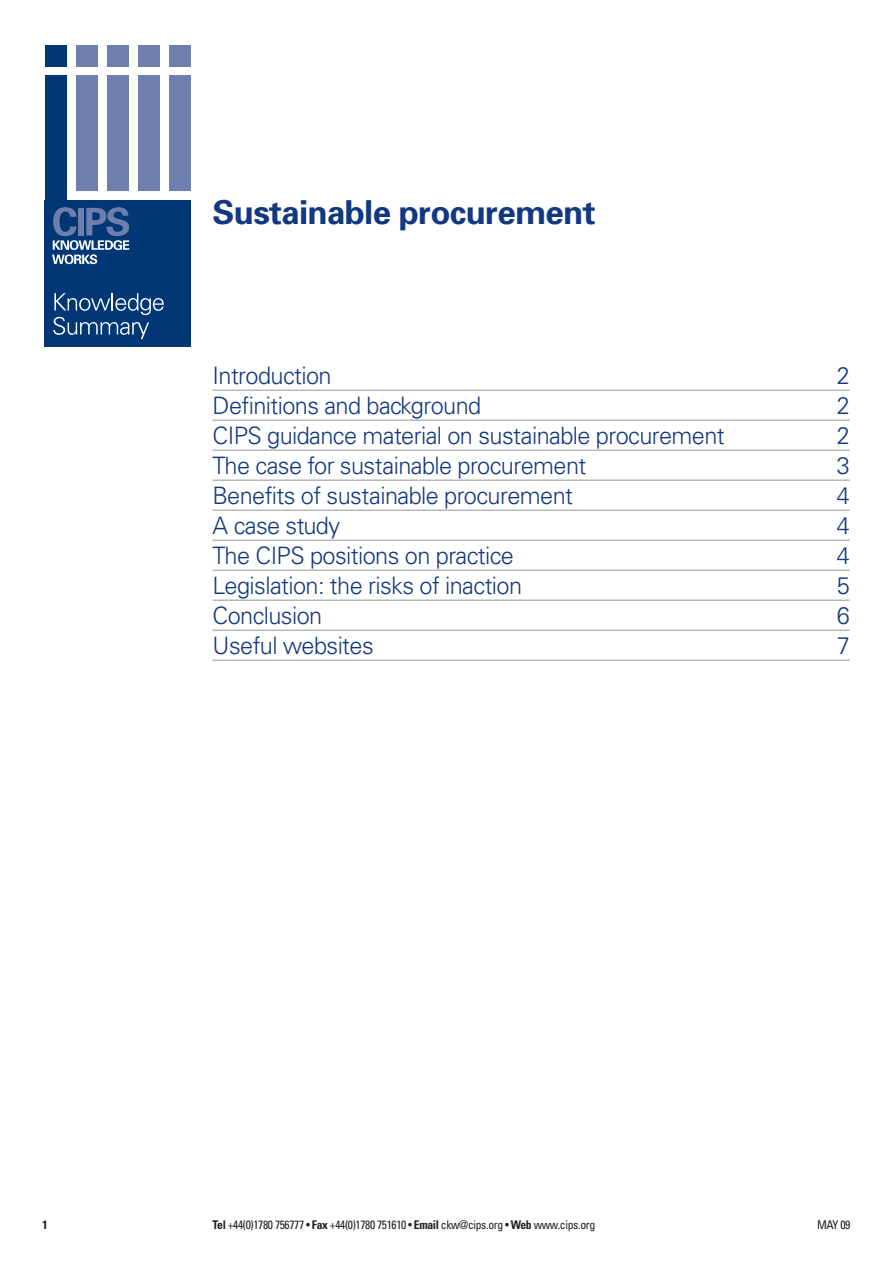
<style>
.page{position:relative;width:893px;height:1263px;background:#fff}
.page>*{position:absolute;margin:0;border:0;box-sizing:border-box;transform-origin:0 0}
.t1{font:700 33px "Univers";letter-spacing:-.02em;color:#113880}
.t2{font:300 24px "Univers LT Std";letter-spacing:-.025em;color:#113880}
.t3{font:condensed 12px "Univers";letter-spacing:-.03em;color:#231f20}
.t4{font:700 condensed 12px "Univers";color:#231f20}
.s1{font-weight:700}
</style>
<div class="page">
<div style="left:45px;top:200px;width:146px;height:147px;background:#013775"></div>
<svg style="left:52px;top:207px;width:77px;height:57px"></svg>
<svg style="left:53px;top:293px;width:111px;height:46px"></svg>
<div style="left:45px;top:45px;width:22px;height:22px;background:#013775"></div>
<div style="left:45px;top:75px;width:22px;height:130px;background:#013775"></div>
<div style="left:76px;top:75px;width:22px;height:116px;background:#6e7fad"></div>
<div style="left:76px;top:45px;width:22px;height:22px;background:#6e7fad"></div>
<div style="left:107px;top:45px;width:22px;height:22px;background:#6e7fad"></div>
<div style="left:107px;top:75px;width:22px;height:116px;background:#6e7fad"></div>
<div style="left:138px;top:45px;width:22px;height:22px;background:#6e7fad"></div>
<div style="left:138px;top:75px;width:22px;height:116px;background:#6e7fad"></div>
<div style="left:169px;top:75px;width:22px;height:116px;background:#6e7fad"></div>
<div style="left:169px;top:45px;width:22px;height:22px;background:#6e7fad"></div>
<hr style="left:213px;top:390px;width:637px;height:1px;background:#939598">
<hr style="left:213px;top:420px;width:637px;height:1px;background:#939598">
<hr style="left:213px;top:450px;width:637px;height:1px;background:#939598">
<hr style="left:213px;top:480px;width:637px;height:1px;background:#939598">
<hr style="left:213px;top:510px;width:637px;height:1px;background:#939598">
<hr style="left:213px;top:540px;width:637px;height:1px;background:#939598">
<hr style="left:213px;top:570px;width:637px;height:1px;background:#939598">
<hr style="left:213px;top:600px;width:637px;height:1px;background:#939598">
<hr style="left:213px;top:630px;width:637px;height:1px;background:#939598">
<hr style="left:213px;top:660px;width:637px;height:1px;background:#939598">
<h1 class="t1" style="left:213px;top:200px;width:384px">Sustainable procurement</h1>
<p class="t2" style="left:213px;top:366px;width:121px">Introduction</p>
<p class="t2" style="left:837px;top:366px;width:15px">2</p>
<p class="t2" style="left:213px;top:396px;width:270px">Definitions and background</p>
<p class="t2" style="left:837px;top:396px;width:15px">2</p>
<p class="t2" style="left:213px;top:426px;width:514px">CIPS guidance material on sustainable procurement</p>
<p class="t2" style="left:837px;top:426px;width:15px">2</p>
<p class="t2" style="left:213px;top:456px;width:375px">The case for sustainable procurement</p>
<p class="t2" style="left:837px;top:456px;width:15px">3</p>
<p class="t2" style="left:213px;top:486px;width:362px">Benefits of sustainable procurement</p>
<p class="t2" style="left:837px;top:486px;width:15px">4</p>
<p class="t2" style="left:213px;top:516px;width:129px">A case study</p>
<p class="t2" style="left:837px;top:516px;width:15px">4</p>
<p class="t2" style="left:213px;top:546px;width:303px">The CIPS positions on practice</p>
<p class="t2" style="left:837px;top:546px;width:15px">4</p>
<p class="t2" style="left:213px;top:576px;width:311px">Legislation: the risks of inaction</p>
<p class="t2" style="left:837px;top:576px;width:15px">5</p>
<p class="t2" style="left:213px;top:606px;width:111px">Conclusion</p>
<p class="t2" style="left:837px;top:606px;width:15px">6</p>
<p class="t2" style="left:213px;top:636px;width:163px">Useful websites</p>
<p class="t2" style="left:837px;top:636px;width:15px">7</p>
<p class="t4" style="left:43px;top:1220px;width:7px">1</p>
<p class="t3" style="left:213px;top:1220px;width:384px"><span class="s1">Tel</span> +44(0)1780 756777 • <span class="s1">Fax</span> +44(0)1780 751610 • <span class="s1">Email</span> ckw@cips.org • <span class="s1">Web</span> www.cips.org</p>
<p class="t3" style="left:817px;top:1220px;width:35px">MAY 09</p>
</div>
